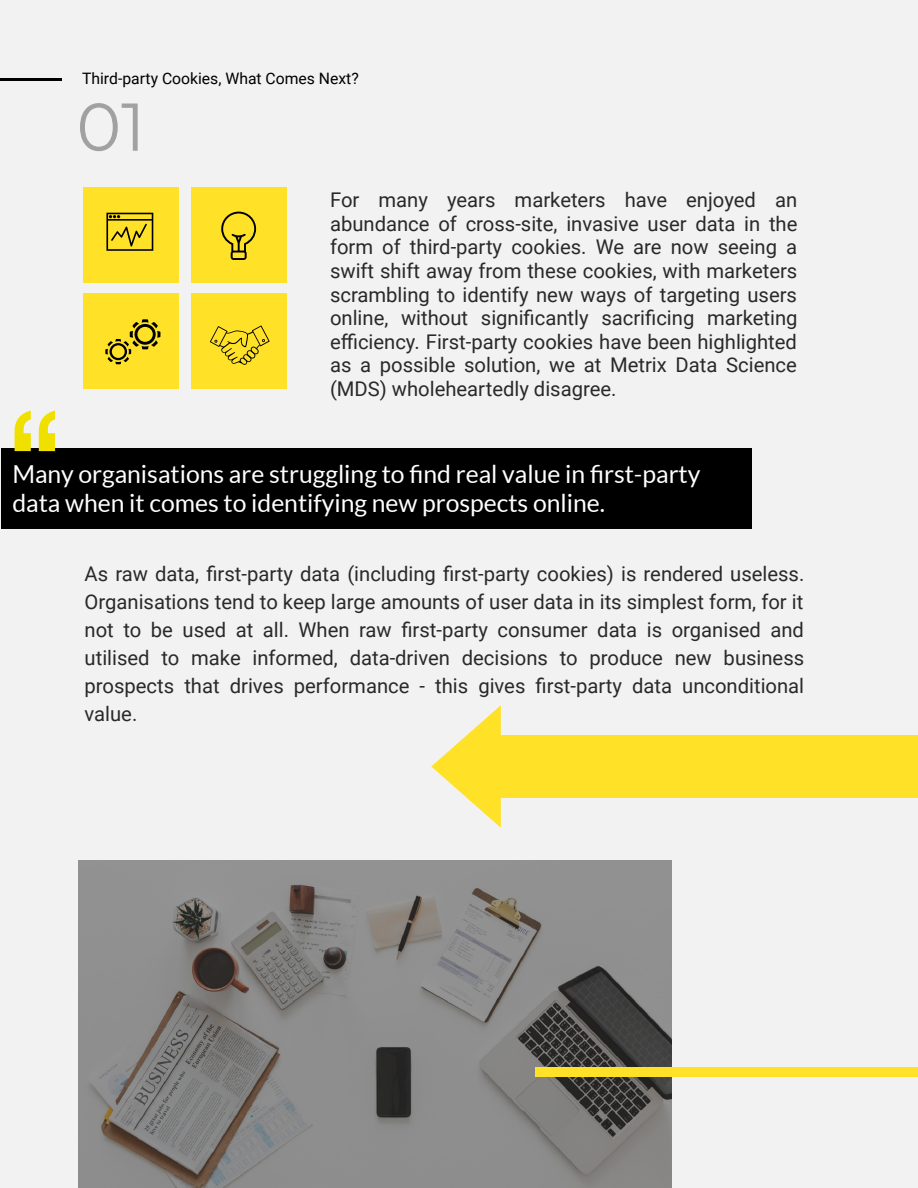
<style>
.page{position:relative;width:918px;height:1188px;background:#f2f2f2}
.page>*{position:absolute;margin:0;border:0;box-sizing:border-box;transform-origin:0 0}
.t1{font:67.5px "Montserrat";color:#a0a1a3}
.t2{font:24.75px/29.2px "Lato";color:#fff}
.t3{font:20.25px/23.7px "Roboto";color:#292929;text-align:justify}
.t4{font:15.75px "Roboto";color:#000}
</style>
<div class="page">
<div style="left:84px;top:187px;width:95px;height:95px;background:#ffe227"></div>
<hr style="left:0;top:79px;width:62px;height:2px;background:#000">
<div style="left:192px;top:187px;width:95px;height:95px;background:#ffe227"></div>
<div style="left:84px;top:293px;width:95px;height:96px;background:#ffe227"></div>
<div style="left:191px;top:293px;width:96px;height:96px;background:#ffe227"></div>
<svg style="left:210px;top:326px;width:60px;height:39px"></svg>
<svg style="left:105px;top:319px;width:55px;height:45px"></svg>
<svg style="left:221px;top:212px;width:35px;height:48px"></svg>
<svg style="left:431px;top:705px;width:70px;height:123px"></svg>
<div style="left:496px;top:735px;width:422px;height:63px;background:#ffe227"></div>
<img style="left:78px;top:860px;width:594px;height:328px">
<div style="left:535px;top:1068px;width:334px;height:9px;background:#ffe227"></div>
<div style="left:869px;top:1068px;width:49px;height:9px;background:#ffe227"></div>
<svg style="left:106px;top:213px;width:47px;height:38px"></svg>
<div style="left:1px;top:448px;width:750px;height:81px;background:#000"></div>
<svg style="left:15px;top:411px;width:40px;height:40px"></svg>
<p class="t4" style="left:82px;top:70px;width:278px">Third-party Cookies, What Comes Next?</p>
<h1 class="t1" style="left:76px;top:85px;width:70px">01</h1>
<p class="t3" style="left:330px;top:188px;width:469px">For many years marketers have enjoyed an abundance of cross-site, invasive user data in the form of third-party cookies. We are now seeing a swift shift away from these cookies, with marketers scrambling to identify new ways of targeting users online, without significantly sacrificing marketing efficiency. First-party cookies have been highlighted as a possible solution, we at Metrix Data Science (MDS) wholeheartedly disagree.</p>
<p class="t2" style="left:12px;top:459px;width:690px">Many organisations are struggling to fi nd real value in fi rst-party data when it comes to identifying new prospects online.</p>
<p class="t3" style="left:85px;top:559px;width:721px;line-height:28.2px">As raw data, fi rst-party data (including fi rst-party cookies) is rendered useless.<br>Organisations tend to keep large amounts of user data in its simplest form, for it not to be used at all. When raw fi rst-party consumer data is organised and utilised to make informed, data-driven decisions to produce new business prospects that drives performance - this gives fi rst-party data unconditional value.</p>
</div>
